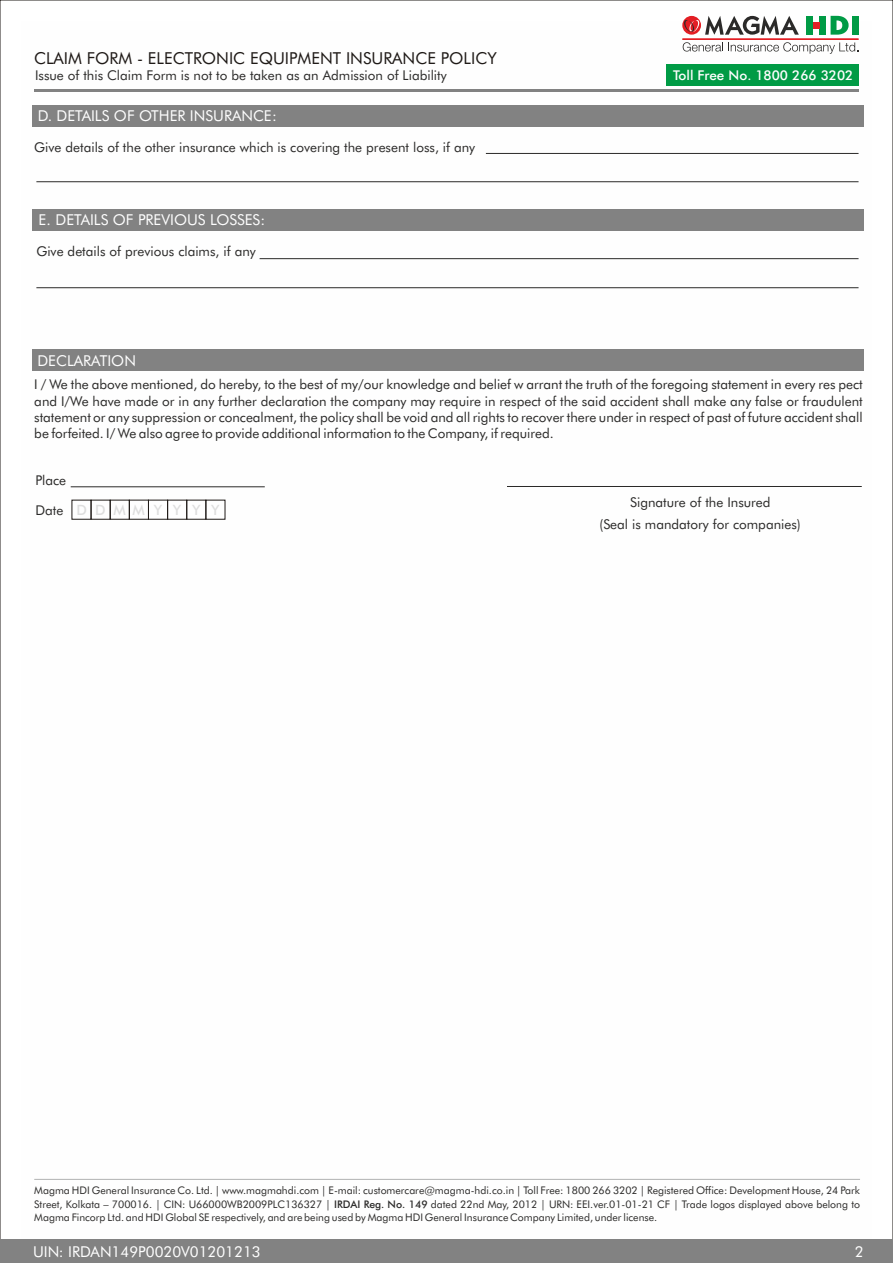
<style>
.page{position:relative;width:893px;height:1263px;background:#fff}
.page>*{position:absolute;margin:0;border:0;box-sizing:border-box;transform-origin:0 0}
.t1{font:16.5px "Futura BT";color:#1f1a17}
.t2{font:15px "Futura BT";color:#fefefe}
.t3{font:15px "Futura BT";color:#fff}
.t4{font:500 14.25px "Futura BT";letter-spacing:.595em;color:#dedede}
.t5{font:13.5px/16.2px "Futura BT";color:#2b2a29;text-align:justify}
.t6{font:500 13.5px "Futura BT";color:#fefefe}
.t7{font:10.5px/13.8px "Futura BT";color:#2b2a29;text-align:justify}
.s1{font-weight:500}
</style>
<div class="page">
<hr style="left:71px;top:486px;width:194px;height:1px;background:#2b2a29">
<hr style="left:507px;top:486px;width:355px;height:1px;background:#2b2a29">
<hr style="left:486px;top:153px;width:372px;height:1px;background:#2b2a29">
<hr style="left:260px;top:258px;width:598px;height:1px;background:#2b2a29">
<hr style="left:36px;top:181px;width:822px;height:1px;background:#2b2a29">
<hr style="left:36px;top:287px;width:822px;height:1px;background:#2b2a29">
<div style="left:72px;top:500px;width:19px;height:20px;border:1px solid #1f1a17"></div>
<div style="left:91px;top:500px;width:20px;height:20px;border:1px solid #1f1a17"></div>
<div style="left:110px;top:500px;width:20px;height:20px;border:1px solid #1f1a17"></div>
<div style="left:129px;top:500px;width:20px;height:20px;border:1px solid #1f1a17"></div>
<div style="left:148px;top:500px;width:20px;height:20px;border:1px solid #1f1a17"></div>
<div style="left:167px;top:500px;width:20px;height:20px;border:1px solid #1f1a17"></div>
<div style="left:186px;top:500px;width:20px;height:20px;border:1px solid #1f1a17"></div>
<div style="left:205px;top:500px;width:20px;height:20px;border:1px solid #1f1a17"></div>
<div style="left:0;top:1239px;width:893px;height:24px;background:#828282"></div>
<div style="left:33px;top:349px;width:831px;height:22px;background:#828282"></div>
<div style="left:33px;top:209px;width:831px;height:22px;background:#828282"></div>
<div style="left:33px;top:105px;width:831px;height:21px;background:#828282"></div>
<hr style="left:34px;top:89px;width:824px;height:3px;background:#828282">
<svg style="left:705px;top:16px;width:94px;height:19px"></svg>
<svg style="left:682px;top:16px;width:19px;height:19px"></svg>
<svg style="left:684px;top:20px;width:15px;height:12px"></svg>
<svg style="left:831px;top:16px;width:18px;height:19px"></svg>
<div style="left:852px;top:16px;width:6px;height:19px;background:#009b45"></div>
<div style="left:819px;top:16px;width:7px;height:19px;background:#009b45"></div>
<svg style="left:813px;top:22px;width:6px;height:6px"></svg>
<div style="left:807px;top:16px;width:6px;height:19px;background:#009b45"></div>
<svg style="left:683px;top:42px;width:175px;height:12px"></svg>
<hr style="left:683px;top:39px;width:175px;height:1px;background:#e31e24">
<div style="left:666px;top:64px;width:193px;height:21px;background:#009b45"></div>
<hr style="left:34px;top:1179px;width:826px;height:1px;background:#b2b3b3">
<p class="t1" style="left:34px;top:51px;width:464px">CLAIM FORM - ELECTRONIC EQUIPMENT INSURANCE POLICY</p>
<p class="t5" style="left:35px;top:68px;width:413px">Issue of this Claim Form is not to be taken as an Admission of Liability</p>
<p class="t6" style="left:673px;top:70px;width:182px">Toll Free No. 1800 266 3202</p>
<p class="t2" style="left:38px;top:109px;width:241px">D. DETAILS OF OTHER INSURANCE:</p>
<p class="t5" style="left:34px;top:140px;width:442px">Give details of the other insurance which is covering the present loss, if any</p>
<p class="t2" style="left:39px;top:214px;width:228px">E. DETAILS OF PREVIOUS LOSSES:</p>
<p class="t5" style="left:36px;top:244px;width:221px">Give details of previous claims, if any</p>
<p class="t2" style="left:37px;top:355px;width:100px">DECLARATION</p>
<p class="t5" style="left:34px;top:378px;width:830px">I / We the above mentioned, do hereby, to the best of my/our knowledge and belief w arrant the truth of the foregoing statement in every res pect and I/We have made or in any further declaration the company may require in respect of the said accident shall make any false or fraudulent statement or any suppression or concealment, the policy shall be void and all rights to recover there under in respect of past of future accident shall be forfeited. I/ We also agree to provide additional information to the Company, if required.</p>
<p class="t5" style="left:35px;top:474px;width:32px">Place</p>
<p class="t5" style="left:35px;top:503px;width:29px">Date</p>
<p class="t4" style="left:77px;top:504px;width:144px">DDMMYY YY</p>
<p class="t5" style="left:630px;top:496px;width:142px">Signature of the Insured</p>
<p class="t5" style="left:599px;top:517px;width:203px">(Seal is mandatory for companies)</p>
<p class="t7" style="left:34px;top:1184px;width:827px">Magma HDI General Insurance Co. Ltd. | www.magmahdi.com | E-mail: customercare@magma-hdi.co.in | Toll Free: 1800 266 3202 | Registered Office: Development House, 24 Park Street, Kolkata – 700016. | CIN: U66000WB2009PLC136327 | <span class="s1">IRDAI Reg. No. 149</span> dated 22nd May, 2012 | URN: EEI.ver.01-01-21 CF | Trade logos displayed above belong to Magma Fincorp Ltd. and HDI Global SE respectively, and are being used by Magma HDI General Insurance Company Limited, under license.</p>
<p class="t3" style="left:33px;top:1245px;width:229px">UIN: IRDAN149P0020V01201213</p>
<p class="t3" style="left:855px;top:1245px;width:10px">2</p>
</div>
